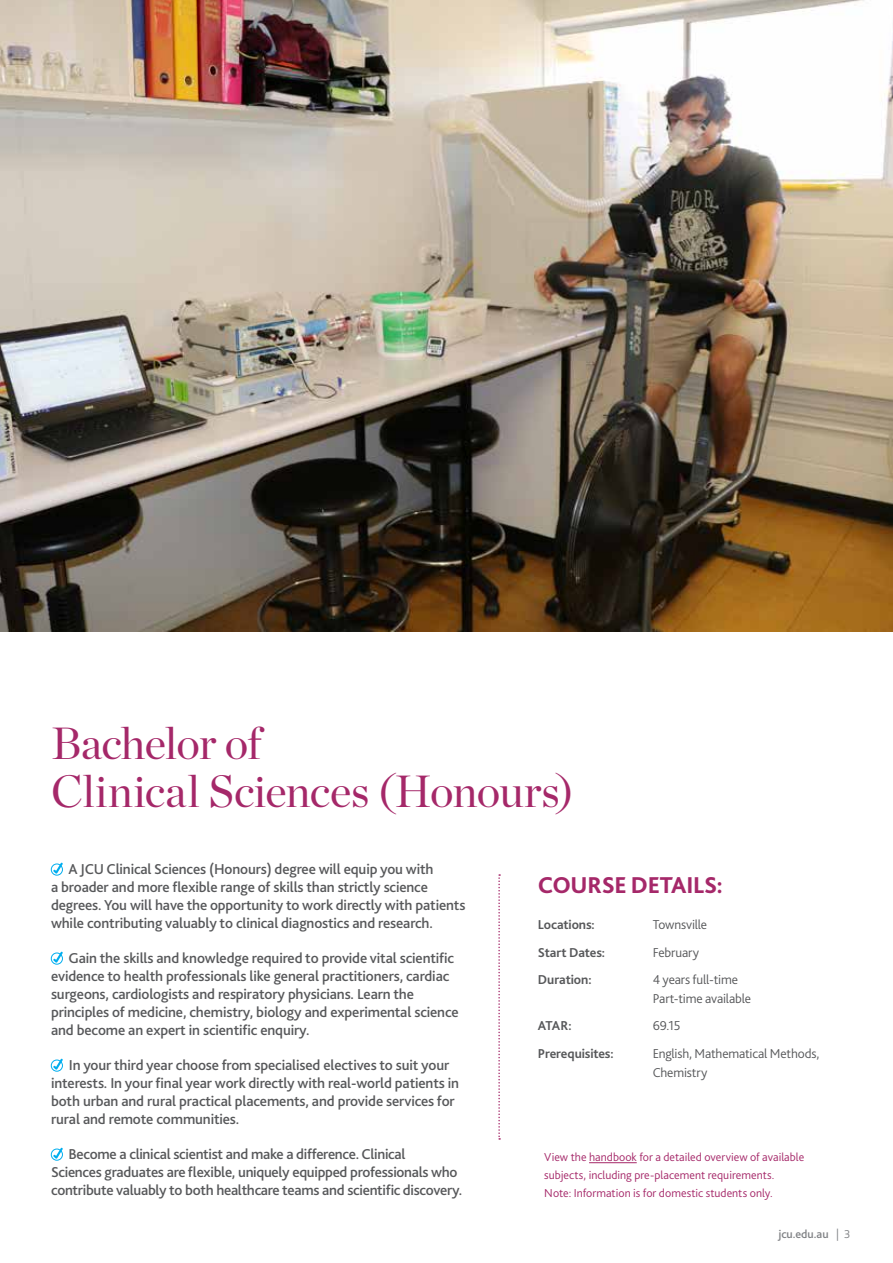
<style>
.page{position:relative;width:893px;height:1263px;background:#fff}
.page>*{position:absolute;margin:0;border:0;box-sizing:border-box;transform-origin:0 0}
.H1_heading{font:45px/48px "Chronicle Display";letter-spacing:-.015em;color:#a52869}
.h2_Subheading_1{font:800 24px "Bliss 2";letter-spacing:-.015em;color:#a52869}
.b_-Subject_copy_main{font:500 15px/18px "Bliss 2";letter-spacing:-.01em;color:#57585a}
.Body_copy{font:300 13.5px/18.9px "Bliss 2";letter-spacing:-.015em;color:#57585a}
.Body_copy-2{font:700 13.5px "Bliss 2";letter-spacing:-.01em;color:#57585a}
.b_-_Bodycopy_bold{font:300 12px/18px "Bliss 2";color:#a52869}
.t1{font:500 12px "Bliss 2";letter-spacing:-.005em;color:#808285}
.s1{font-weight:300}
</style>
<div class="page">
<svg style="left:51px;top:862px;width:12px;height:14px"></svg>
<svg style="left:51px;top:951px;width:12px;height:14px"></svg>
<svg style="left:51px;top:1058px;width:12px;height:14px"></svg>
<svg style="left:51px;top:1147px;width:12px;height:14px"></svg>
<img style="left:0;top:0;width:893px;height:631px">
<svg style="left:498px;top:874px;width:2px;height:266px"></svg>
<hr style="left:589px;top:1162px;width:48px;height:1px;background:#a52869">
<h1 class="H1_heading" style="left:51px;top:716px;width:524px">Bachelor of<br>Clinical Sciences (Honours)</h1>
<p class="b_-Subject_copy_main" style="left:51px;top:860px;width:416px;text-indent:17px">A JCU Clinical Sciences (Honours) degree will equip you with<br>a broader and more flexible range of skills than strictly science degrees. You will have the opportunity to work directly with patients while contributing valuably to clinical diagnostics and research.</p>
<p class="b_-Subject_copy_main" style="left:51px;top:949px;width:409px;text-indent:17px">Gain the skills and knowledge required to provide vital scientific evidence to health professionals like general practitioners, cardiac surgeons, cardiologists and respiratory physicians. Learn the principles of medicine, chemistry, biology and experimental science and become an expert in scientific enquiry.</p>
<p class="b_-Subject_copy_main" style="left:51px;top:1056px;width:410px;text-indent:18px">In your third year choose from specialised electives to suit your interests. In your final year work directly with real-world patients in both urban and rural practical placements, and provide services for rural and remote communities.</p>
<p class="b_-Subject_copy_main" style="left:51px;top:1145px;width:413px;text-indent:17px">Become a clinical scientist and make a difference. Clinical<br>Sciences graduates are flexible, uniquely equipped professionals who contribute valuably to both healthcare teams and scientific discovery.</p>
<h2 class="h2_Subheading_1" style="left:538px;top:870px;width:186px">COURSE DETAILS:</h2>
<p class="Body_copy-2" style="left:538px;top:916px;width:58px">Locations:</p>
<p class="Body_copy" style="left:653px;top:915px;width:56px">Townsville</p>
<p class="Body_copy-2" style="left:538px;top:944px;width:69px">Start Dates:</p>
<p class="Body_copy" style="left:653px;top:943px;width:48px">February</p>
<p class="Body_copy-2" style="left:538px;top:971px;width:55px">Duration:</p>
<p class="Body_copy" style="left:653px;top:970px;width:100px">4 years full-time<br>Part-time available</p>
<p class="Body_copy-2" style="left:538px;top:1017px;width:35px">ATAR:</p>
<p class="Body_copy" style="left:653px;top:1016px;width:29px">69.15</p>
<p class="Body_copy-2" style="left:538px;top:1045px;width:77px">Prerequisites:</p>
<p class="Body_copy" style="left:653px;top:1044px;width:168px">English, Mathematical Methods,<br>Chemistry</p>
<p class="b_-_Bodycopy_bold" style="left:544px;top:1148px;width:261px">View the handbook for a detailed overview of available subjects, including pre-placement requirements.<br>Note: Information is for domestic students only.</p>
<p class="t1" style="left:778px;top:1227px;width:73px">jcu.edu.au <span class="s1">| 3</span></p>
</div>
